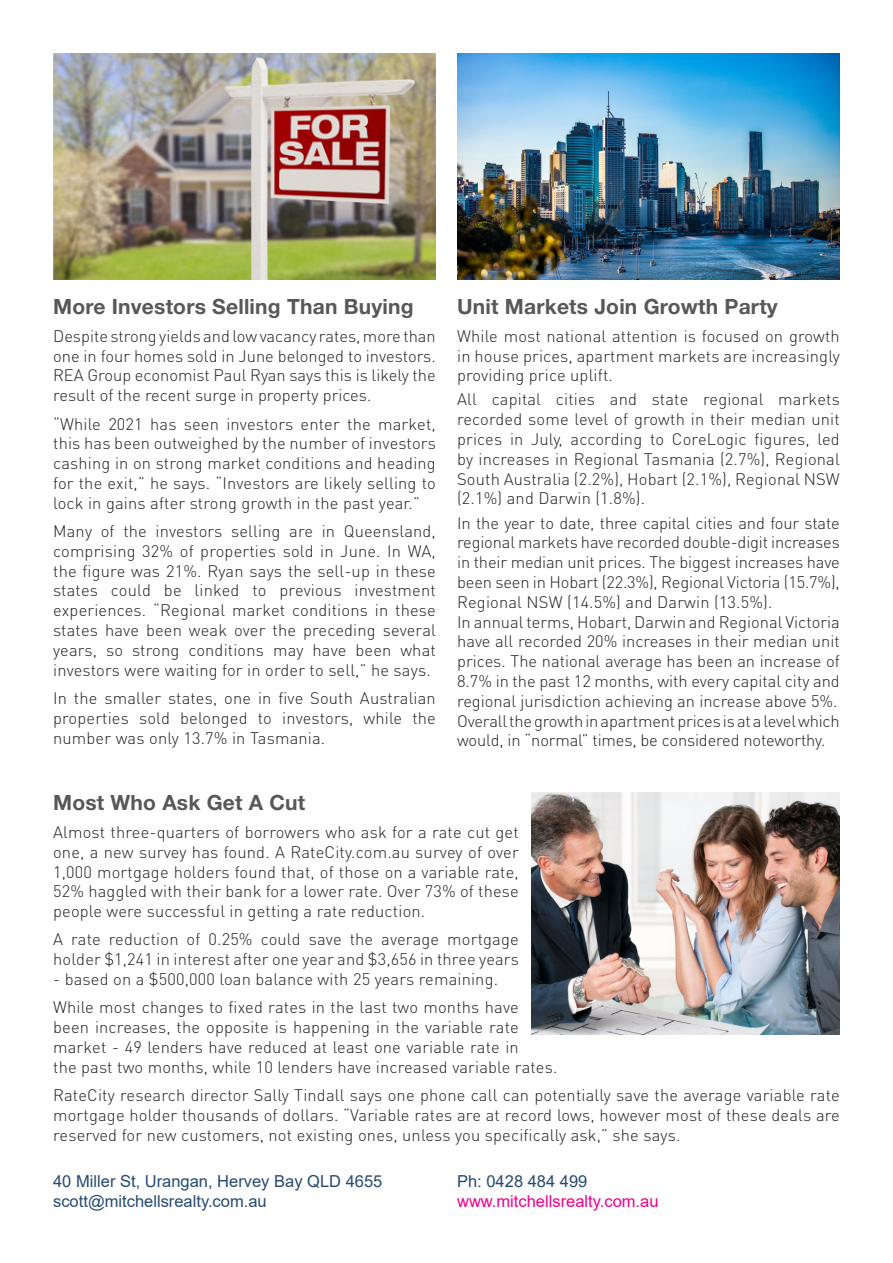
<style>
.page{position:relative;width:893px;height:1263px;background:#fff}
.page>*{position:absolute;margin:0;border:0;box-sizing:border-box;transform-origin:0 0}
.small_sub_header{font:700 21px "Helvetica Neue";letter-spacing:.01em;color:#57585a}
.Body_Copy{font:300 16.5px/19.8px "DIN Pro";letter-spacing:.01em;color:#231f20;text-align:justify}
.Body_Copy-2{font:300 16.5px/19.8px "DIN Pro";letter-spacing:-.01em;color:#231f20}
.reaching_out_contact{font:16.5px "Arial";color:#254a72}
.reaching_out_contact-2{font:16.5px "Arial";color:#ed008c}
</style>
<div class="page">
<img style="left:531px;top:792px;width:309px;height:242px">
<img style="left:53px;top:53px;width:383px;height:226px">
<img style="left:457px;top:53px;width:383px;height:226px">
<p class="small_sub_header" style="left:53px;top:293px;width:362px">More Investors Selling Than Buying</p>
<p class="Body_Copy" style="left:53px;top:325px;width:384px">Despite strong yields and low vacancy rates, more than one in four homes sold in June belonged to investors.<br>REA Group economist Paul Ryan says this is likely the result of the recent surge in property prices.</p>
<p class="Body_Copy" style="left:53px;top:413px;width:384px">“While 2021 has seen investors enter the market, this has been outweighed by the number of investors cashing in on strong market conditions and heading for the exit,” he says. “Investors are likely selling to lock in gains after strong growth in the past year.”</p>
<p class="Body_Copy" style="left:53px;top:520px;width:384px">Many of the investors selling are in Queensland, comprising 32% of properties sold in June. In WA, the figure was 21%. Ryan says the sell-up in these states could be linked to previous investment experiences. “Regional market conditions in these states have been weak over the preceding several years, so strong conditions may have been what investors were waiting for in order to sell,” he says.</p>
<p class="Body_Copy" style="left:53px;top:687px;width:384px">In the smaller states, one in five South Australian properties sold belonged to investors, while the number was only 13.7% in Tasmania.</p>
<p class="small_sub_header" style="left:457px;top:293px;width:322px">Unit Markets Join Growth Party</p>
<p class="Body_Copy" style="left:457px;top:325px;width:384px">While most national attention is focused on growth in house prices, apartment markets are increasingly providing price uplift.</p>
<p class="Body_Copy" style="left:457px;top:389px;width:384px">All capital cities and state regional markets recorded some level of growth in their median unit prices in July, according to CoreLogic figures, led by increases in Regional Tasmania (2.7%), Regional South Australia (2.2%), Hobart (2.1%), Regional NSW (2.1%) and Darwin (1.8%).</p>
<p class="Body_Copy" style="left:457px;top:512px;width:384px">In the year to date, three capital cities and four state regional markets have recorded double-digit increases in their median unit prices. The biggest increases have been seen in Hobart (22.3%), Regional Victoria (15.7%), Regional NSW (14.5%) and Darwin (13.5%).</p>
<p class="Body_Copy" style="left:457px;top:611px;width:384px">In annual terms, Hobart, Darwin and Regional Victoria have all recorded 20% increases in their median unit prices. The national average has been an increase of 8.7% in the past 12 months, with every capital city and regional jurisdiction achieving an increase above 5%.</p>
<p class="Body_Copy-2" style="left:457px;top:710px;width:384px">Overall the growth in apartment prices is at a level which would, in “normal” times, be considered noteworthy.</p>
<p class="small_sub_header" style="left:53px;top:789px;width:254px">Most Who Ask Get A Cut</p>
<p class="Body_Copy" style="left:53px;top:821px;width:467px">Almost three-quarters of borrowers who ask for a rate cut get one, a new survey has found. A RateCity.com.au survey of over 1,000 mortgage holders found that, of those on a variable rate, 52% haggled with their bank for a lower rate. Over 73% of these people were successful in getting a rate reduction.</p>
<p class="Body_Copy" style="left:53px;top:929px;width:467px">A rate reduction of 0.25% could save the average mortgage holder $1,241 in interest after one year and $3,656 in three years</p>
<p class="Body_Copy" style="left:53px;top:968px;width:446px">- based on a $500,000 loan balance with 25 years remaining.</p>
<p class="Body_Copy" style="left:53px;top:997px;width:506px;text-align:left">While most changes to fixed rates in the last two months have been increases, the opposite is happening in the variable rate market - 49 lenders have reduced at least one variable rate in<br>the past two months, while 10 lenders have increased variable rates.</p>
<p class="Body_Copy" style="left:53px;top:1084px;width:788px">RateCity research director Sally Tindall says one phone call can potentially save the average variable rate mortgage holder thousands of dollars. “Variable rates are at record lows, however most of these deals are reserved for new customers, not existing ones, unless you specifically ask,” she says.</p>
<p class="reaching_out_contact" style="left:53px;top:1170px;width:331px">40 Miller St, Urangan, Hervey Bay QLD 4655</p>
<p class="reaching_out_contact" style="left:53px;top:1190px;width:215px">scott@mitchellsrealty.com.au</p>
<p class="reaching_out_contact" style="left:457px;top:1170px;width:132px">Ph: 0428 484 499</p>
<p class="reaching_out_contact-2" style="left:457px;top:1190px;width:203px">www.mitchellsrealty.com.au</p>
</div>
